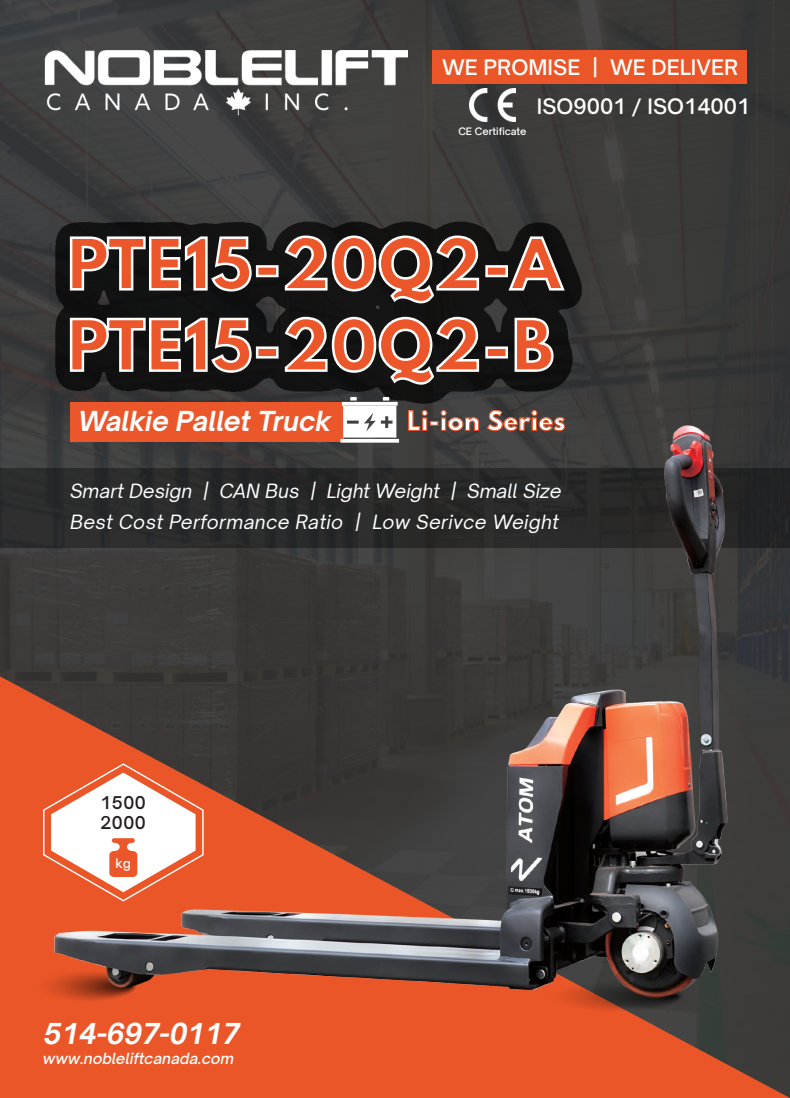
<style>
.page{position:relative;width:790px;height:1098px;background:#fff}
.page>*{position:absolute;margin:0;border:0;box-sizing:border-box;transform-origin:0 0}
.t1{font:700 62.5px/81.2px "League Spartan";letter-spacing:.025em;color:#eb562a}
.t2{font:italic 700 27.5px "Open Sauce One";color:#fff}
.t3{font:italic 700 26.25px "Open Sauce One";color:#fff}
.t4{font:700 23.75px "League Spartan";letter-spacing:.025em;color:#fff}
.t5{font:500 20.88px "Open Sauce One";color:#fff}
.t6{font:500 20.75px "Open Sauce One";color:#fff}
.t7{font:italic 18.75px/30.4px "Open Sauce One";color:#fff}
.t8{font:500 17.12px/20px "Open Sauce One";letter-spacing:.025em;color:#231f20}
.t9{font:italic 500 15px "Open Sauce One";color:#fff}
.t10{font:500 12.75px "Open Sauce One";color:#fff}
.t11{font:500 10px "Open Sauce One";color:#fff}
</style>
<div class="page">
<div style="left:0;top:0;width:789px;height:1097px;background:#3c3c3b"></div>
<svg style="left:0;top:676px;width:788px;height:421px;fill:#ea5628"></svg>
<img style="left:44px;top:50px;width:363px;height:65px">
<div style="left:70px;top:402px;width:273px;height:40px;background:#eb562a"></div>
<img style="left:50px;top:214px;width:538px;height:201px">
<svg style="left:69px;top:235px;width:184px;height:58px"></svg>
<div style="left:256px;top:265px;width:22px;height:12px;border:2px solid #fff"></div>
<svg style="left:283px;top:234px;width:197px;height:72px"></svg>
<div style="left:485px;top:265px;width:22px;height:12px;border:2px solid #fff"></div>
<svg style="left:506px;top:234px;width:60px;height:58px"></svg>
<svg style="left:69px;top:316px;width:184px;height:58px"></svg>
<div style="left:256px;top:346px;width:22px;height:12px;border:2px solid #fff"></div>
<svg style="left:283px;top:315px;width:197px;height:73px"></svg>
<div style="left:485px;top:346px;width:22px;height:12px;border:2px solid #fff"></div>
<svg style="left:513px;top:316px;width:41px;height:57px"></svg>
<div style="left:0;top:468px;width:789px;height:79px;background:#262727"></div>
<div style="left:432px;top:50px;width:314px;height:34px;background:#ea5628"></div>
<img style="left:469px;top:89px;width:46px;height:32px">
<svg style="left:546px;top:979px;width:137px;height:33px"></svg>
<svg style="left:34px;top:969px;width:102px;height:33px"></svg>
<img style="left:54px;top:425px;width:673px;height:572px">
<hr style="left:342px;top:402px;width:55px;height:3px;background:#fff">
<hr style="left:340px;top:439px;width:59px;height:3px;background:#fff">
<svg style="left:343px;top:397px;width:53px;height:40px"></svg>
<svg style="left:407px;top:410px;width:72px;height:21px"></svg>
<svg style="left:486px;top:410px;width:79px;height:21px"></svg>
<svg style="left:42px;top:762px;width:162px;height:140px"></svg>
<p class="t5" style="left:442px;top:53px;width:297px">WE PROMISE | WE DELIVER</p>
<p class="t11" style="left:458px;top:125px;width:70px">CE Certificate</p>
<p class="t6" style="left:536px;top:93px;width:215px">ISO9001 / ISO14001</p>
<h1 class="t1" style="left:67px;top:222px;width:495px">PTE15-20Q2-A<br>PTE15-20Q2-B</h1>
<h3 class="t3" style="left:78px;top:404px;width:254px">Walkie Pallet Truck</h3>
<p class="t4" style="left:407px;top:402px;width:159px">Li-ion Series</p>
<p class="t7" style="left:70px;top:475px;width:492px">Smart Design | CAN Bus | Light Weight | Small Size<br>Best Cost Performance Ratio | Low Serivce Weight</p>
<p class="t8" style="left:100px;top:791px;width:47px">1500<br>2000</p>
<p class="t10" style="left:115px;top:855px;width:17px">kg</p>
<h2 class="t2" style="left:44px;top:1015px;width:198px">514-697-0117</h2>
<p class="t9" style="left:43px;top:1048px;width:192px">www.nobleliftcanada.com</p>
</div>
